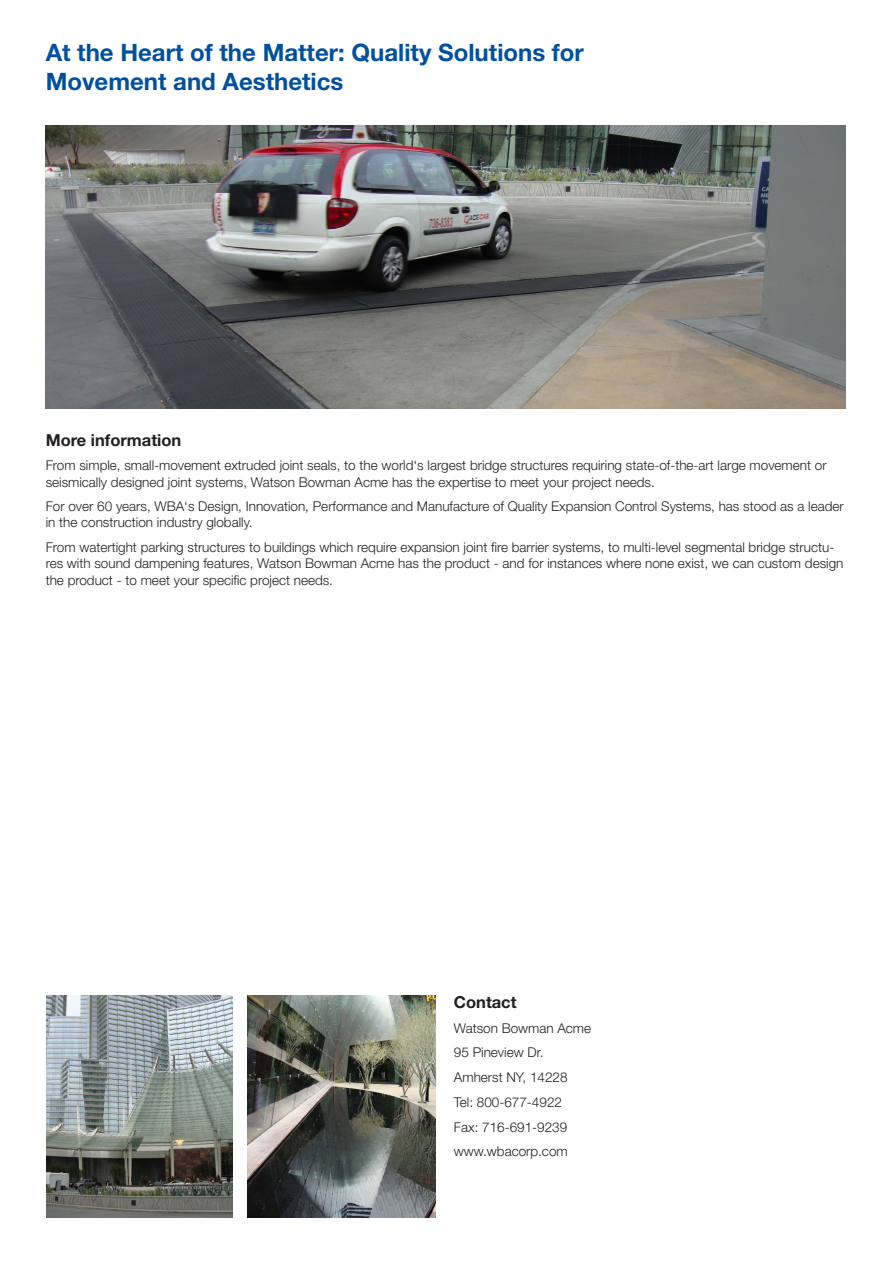
<style>
.page{position:relative;width:893px;height:1263px;background:#fff}
.page>*{position:absolute;margin:0;border:0;box-sizing:border-box;transform-origin:0 0}
.t1{font:700 24px/28.8px "Helvetica Neue";color:#01509f}
.t2{font:700 16.5px "Helvetica Neue";color:#231f20}
.t3{font:300 13.5px/24.8px "Helvetica Neue";color:#231f20}
</style>
<div class="page">
<img style="left:46px;top:125px;width:799px;height:284px">
<img style="left:47px;top:995px;width:186px;height:222px">
<img style="left:247px;top:995px;width:189px;height:222px">
<h1 class="t1" style="left:46px;top:38px;width:540px">At the Heart of the Matter: Quality Solutions for<br>Movement and Aesthetics</h1>
<p class="t2" style="left:46px;top:429px;width:137px">More information</p>
<p class="t3" style="left:46px;top:457px;width:782px;line-height:16.2px">From simple, small-movement extruded joint seals, to the world‘s largest bridge structures requiring state-of-the-art large movement or seismically designed joint systems, Watson Bowman Acme has the expertise to meet your project needs.</p>
<p class="t3" style="left:46px;top:498px;width:799px;line-height:16.2px">For over 60 years, WBA‘s Design, Innovation, Performance and Manufacture of Quality Expansion Control Systems, has stood as a leader in the construction industry globally.</p>
<p class="t3" style="left:46px;top:539px;width:799px;line-height:16.2px">From watertight parking structures to buildings which require expansion joint fire barrier systems, to multi-level segmental bridge structu&shy;res with sound dampening features, Watson Bowman Acme has the product - and for instances where none exist, we can custom design the product - to meet your specific project needs.</p>
<p class="t2" style="left:454px;top:992px;width:64px">Contact</p>
<p class="t3" style="left:454px;top:1015px;width:139px">Watson Bowman Acme<br>95 Pineview Dr.<br>Amherst NY, 14228<br>Tel: 800-677-4922<br>Fax: 716-691-9239 www.wbacorp.com</p>
</div>
